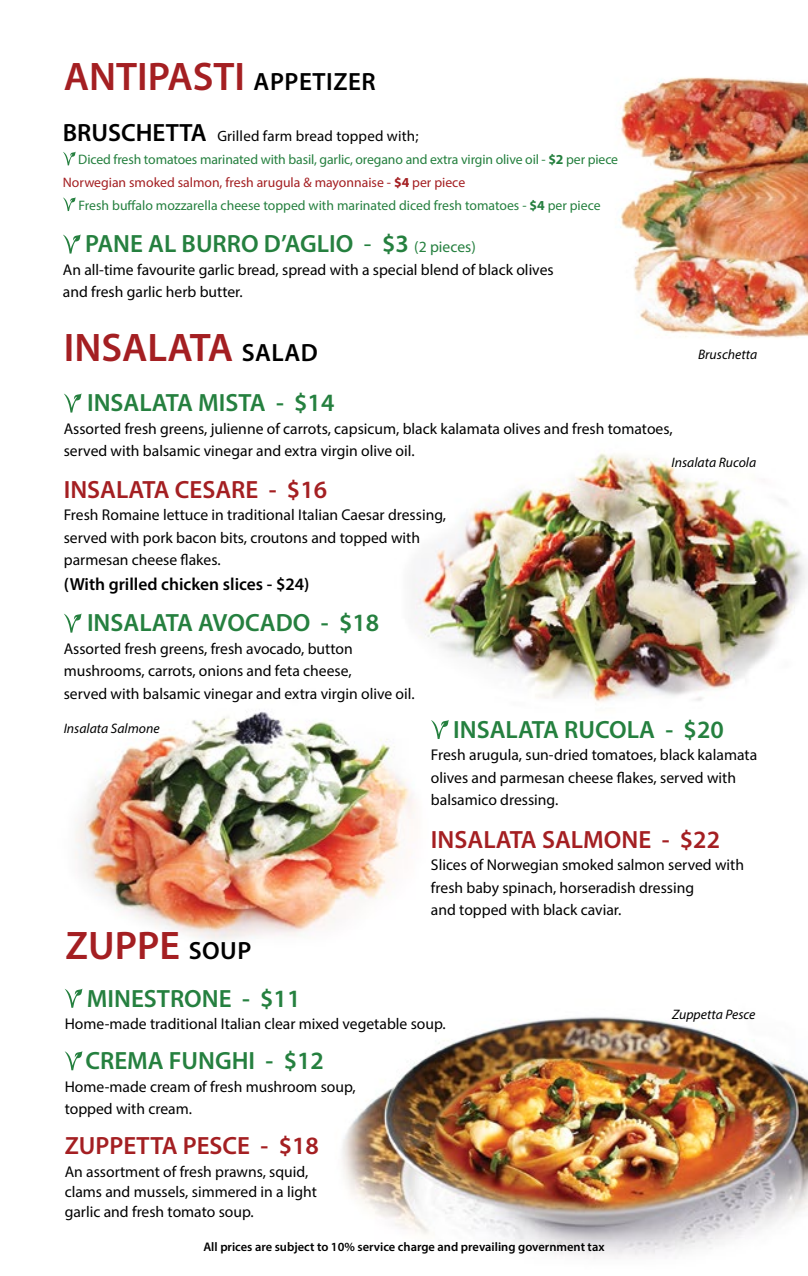
<style>
.page{position:relative;width:808px;height:1276px;background:#fff}
.page>*{position:absolute;margin:0;border:0;box-sizing:border-box;transform-origin:0 0}
.t1{font:600 40px "Myriad Pro";color:#a41f22}
.t2{font:600 25px "Myriad Pro";color:#25803f}
.t3{font:600 25px "Myriad Pro";color:#a41f22}
.t4{font:600 17.5px "Myriad Pro";color:#000}
.t5{font:15.62px/22.5px "Myriad Pro";color:#000}
.t6{font:15px "Myriad Pro";letter-spacing:.01em;color:#000}
.t7{font:13.75px/23.1px "Myriad Pro";color:#25803f}
.t8{font:italic 13.75px "Myriad Pro";color:#000}
.t9{font:600 12.5px "Myriad Pro";color:#000}
.s1{font-size:25px;color:#000}
.s2{font-weight:600;font-size:25px}
.s3{font-weight:700}
.s4{color:#a41f22}
.s5{font-weight:700;color:#a41f22}
.s6{font-weight:400}
.s7{font-weight:400;font-size:15.62px}
</style>
<div class="page">
<img style="left:64px;top:77px;width:744px;height:1182px">
<svg style="left:64px;top:393px;width:18px;height:19px"></svg>
<svg style="left:64px;top:613px;width:18px;height:19px"></svg>
<svg style="left:63px;top:152px;width:13px;height:13px"></svg>
<svg style="left:63px;top:197px;width:13px;height:14px"></svg>
<svg style="left:63px;top:234px;width:18px;height:19px"></svg>
<svg style="left:65px;top:988px;width:17px;height:19px"></svg>
<svg style="left:65px;top:1051px;width:17px;height:19px"></svg>
<svg style="left:431px;top:720px;width:18px;height:19px"></svg>
<h1 class="t1" style="left:64px;top:51px;width:313px">ANTIPASTI <span class="s1">APPETIZER</span></h1>
<p class="t6" style="left:63px;top:127px;width:362px"><span class="s2">BRUSCHETTA</span> Grilled farm bread topped with;</p>
<p class="t7" style="left:63px;top:148px;width:557px;text-indent:15px">Diced fresh tomatoes marinated with basil, garlic, oregano and extra virgin olive oil - <span class="s3">$2</span> per piece<br><span class="s4">Norwegian smoked salmon, fresh arugula &amp; mayonnaise -</span> <span class="s5">$4</span> <span class="s4">per piece</span></p>
<p class="t7" style="left:79px;top:193px;width:524px">Fresh buffalo mozzarella cheese topped with marinated diced fresh tomatoes - <span class="s3">$4</span> per piece</p>
<h2 class="t2" style="left:85px;top:228px;width:392px">PANE AL BURRO D’AGLIO <span class="s6">-</span> $3 <span class="s7">(2 pieces)</span></h2>
<p class="t5" style="left:63px;top:258px;width:492px">An all-time favourite garlic bread, spread with a special blend of black olives and fresh garlic herb butter.</p>
<h1 class="t1" style="left:64px;top:322px;width:256px">INSALATA <span class="s1">SALAD</span></h1>
<p class="t8" style="left:698px;top:346px;width:61px">Bruschetta</p>
<h2 class="t2" style="left:87px;top:387px;width:249px">INSALATA MISTA - $14</h2>
<p class="t5" style="left:64px;top:417px;width:610px">Assorted fresh greens, julienne of carrots, capsicum, black kalamata olives and fresh tomatoes, served with balsamic vinegar and extra virgin olive oil.</p>
<h2 class="t3" style="left:64px;top:473px;width:265px">INSALATA CESARE - $16</h2>
<p class="t5" style="left:64px;top:503px;width:384px">Fresh Romaine lettuce in traditional Italian Caesar dressing, served with pork bacon bits, croutons and topped with parmesan cheese flakes.</p>
<p class="t4" style="left:64px;top:573px;width:247px">(With grilled chicken slices - $24)</p>
<h2 class="t2" style="left:87px;top:607px;width:294px">INSALATA AVOCADO - $18</h2>
<p class="t5" style="left:64px;top:637px;width:352px">Assorted fresh greens, fresh avocado, button mushrooms, carrots, onions and feta cheese,<br>served with balsamic vinegar and extra virgin olive oil.</p>
<p class="t8" style="left:671px;top:454px;width:86px">Insalata Rucola</p>
<p class="t8" style="left:64px;top:719px;width:97px">Insalata Salmone</p>
<h1 class="t1" style="left:66px;top:920px;width:187px">ZUPPE <span class="s1">SOUP</span></h1>
<h2 class="t2" style="left:453px;top:713px;width:272px">INSALATA RUCOLA - $20</h2>
<p class="t5" style="left:431px;top:743px;width:328px">Fresh arugula, sun-dried tomatoes, black kalamata olives and parmesan cheese flakes, served with balsamico dressing.</p>
<h2 class="t3" style="left:431px;top:823px;width:291px">INSALATA SALMONE - $22</h2>
<p class="t5" style="left:431px;top:853px;width:314px">Slices of Norwegian smoked salmon served with fresh baby spinach, horseradish dressing<br>and topped with black caviar.</p>
<h2 class="t2" style="left:87px;top:982px;width:215px">MINESTRONE - $11</h2>
<p class="t5" style="left:65px;top:1012px;width:383px">Home-made traditional Italian clear mixed vegetable soup.</p>
<h2 class="t2" style="left:85px;top:1044px;width:240px">CREMA FUNGHI - $12</h2>
<p class="t5" style="left:65px;top:1074px;width:293px">Home-made cream of fresh mushroom soup, topped with cream.</p>
<h2 class="t3" style="left:65px;top:1129px;width:256px">ZUPPETTA PESCE - $18</h2>
<p class="t5" style="left:65px;top:1161px;width:254px;line-height:20px">An assortment of fresh prawns, squid, clams and mussels, simmered in a light garlic and fresh tomato soup.</p>
<p class="t9" style="left:203px;top:1238px;width:403px">All prices are subject to 10% service charge and prevailing government tax</p>
<p class="t8" style="left:672px;top:1005px;width:85px">Zuppetta Pesce</p>
</div>
